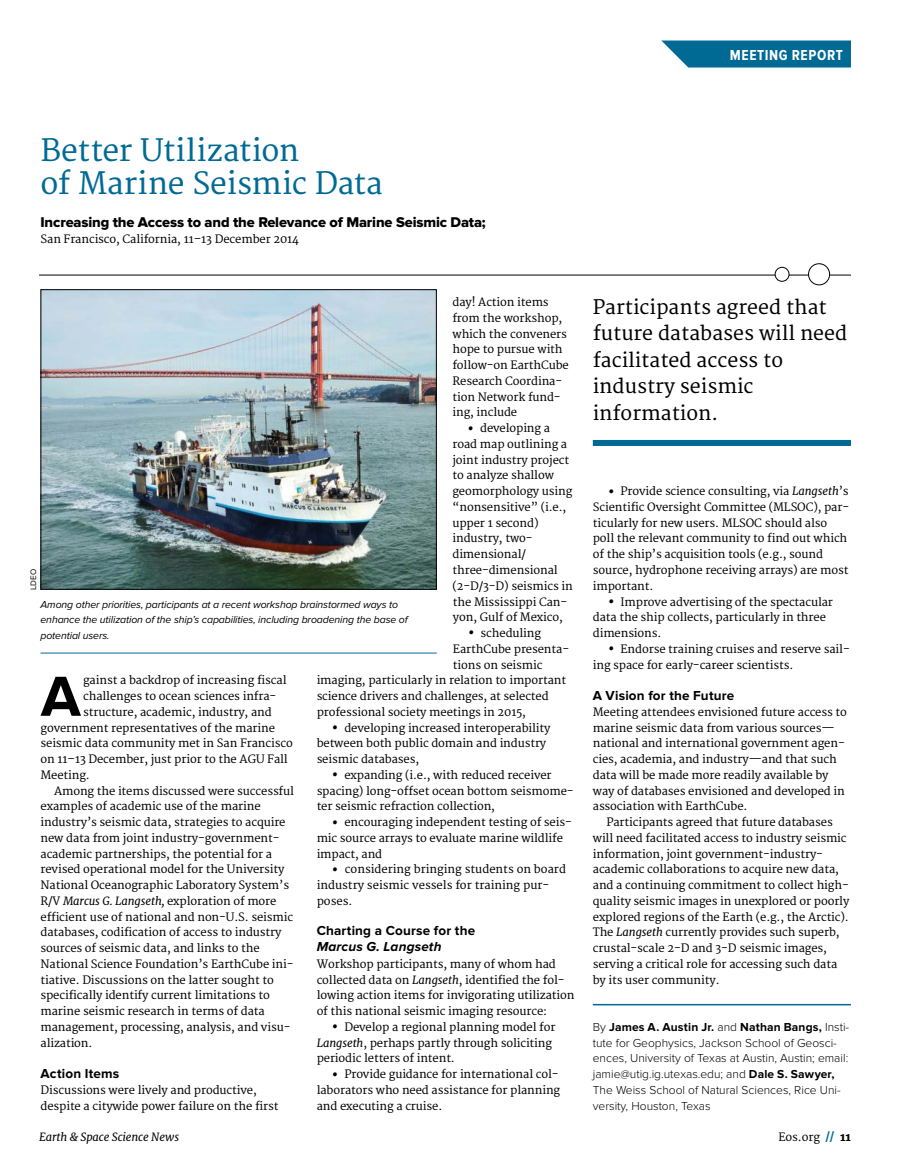
<style>
.page{position:relative;width:905px;height:1175px;background:#fff}
.page>*{position:absolute;margin:0;border:0;box-sizing:border-box;transform-origin:0 0}
.t1{font:700 58.5px "Proxima Nova";color:#000}
.t2{font:30px/33px "Merriweather";letter-spacing:-.005em;color:#006a94}
.t3{font:19.5px/26.4px "Merriweather";color:#000}
.t4{font:700 15px "Proxima Nova Cond";letter-spacing:.04em;color:#fff}
.t5{font:14.7px "Proxima Nova Extrabld";letter-spacing:-.01em;color:#000}
.t6{font:700 13.5px "Proxima Nova";letter-spacing:.015em;color:#000}
.t7{font:italic 700 13.5px "Proxima Nova";letter-spacing:.015em;color:#000}
.t8{font:300 12px/15.8px "Proxima Nova";color:#000}
.t9{font:11.25px/15.8px "Merriweather";letter-spacing:-.01em;color:#000}
.t10{font:italic 11.25px "Merriweather";letter-spacing:-.01em;color:#000}
.t11{font:italic 10.5px/15.8px "Proxima Nova";letter-spacing:-.01em;color:#000}
.t12{font:8.25px "Proxima Nova";color:#000}
.s1{font-weight:300;font-size:24px}
.s2{font-style:italic}
.s3{font-weight:700}
.s4{font-weight:800;color:#006a94}
.s5{font-weight:800}
</style>
<div class="page">
<svg style="left:661px;top:40px;width:189px;height:28px;background:#1a799f"></svg>
<hr style="left:39px;top:275px;width:812px;height:1px;background:#000">
<div style="left:808px;top:264px;width:21px;height:21px;background:#fff;border-radius:50%"></div>
<div style="left:808px;top:263px;width:22px;height:22px;border:1px solid #000;border-radius:50%"></div>
<div style="left:775px;top:267px;width:14px;height:14px;background:#fff;border-radius:50%"></div>
<div style="left:774px;top:267px;width:15px;height:15px;border:1px solid #000;border-radius:50%"></div>
<hr style="left:592px;top:1004px;width:258px;height:1px;background:#006a94">
<div style="left:593px;top:440px;width:257px;height:6px;background:#006a94"></div>
<img style="left:42px;top:291px;width:392px;height:296px">
<div style="left:40px;top:289px;width:396px;height:300px;border:1px solid #000"></div>
<hr style="left:40px;top:652px;width:396px;height:1px;background:#006a94">
<h3 class="t4" style="left:730px;top:47px;width:114px">MEETING REPORT</h3>
<h2 class="t2" style="left:40px;top:135px;width:344px">Better Utilization<br>of Marine Seismic Data</h2>
<h3 class="t5" style="left:40px;top:214px;width:447px">Increasing the Access to and the Relevance of Marine Seismic Data;</h3>
<p class="t9" style="left:40px;top:232px;width:260px">San Francisco, California, 11–13 December 2014</p>
<p class="t9" style="left:452px;top:295px;width:118px">day! Action items from the workshop, which the conveners hope to pursue with follow-on EarthCube<br>Research Coordina&shy;tion Network fund&shy;ing, include</p>
<p class="t9" style="left:452px;top:421px;width:122px;text-indent:13px"><span class="s1">•</span> developing a road map outlining a joint industry project to analyze shallow geomorphology using “nonsensitive” (i.e., upper 1 second) industry, two&shy;dimensional/ three-dimensional (2-D/3-D) seismics in the Mississippi Can&shy;yon, Gulf of Mexico,</p>
<p class="t9" style="left:466px;top:625px;width:76px"><span class="s1">•</span> scheduling</p>
<p class="t9" style="left:453px;top:641px;width:118px">EarthCube presenta-</p>
<p class="t9" style="left:453px;top:657px;width:91px">tions on seismic</p>
<p class="t9" style="left:316px;top:673px;width:251px">imaging, particularly in relation to important</p>
<p class="t9" style="left:316px;top:688px;width:233px">science drivers and challenges, at selected</p>
<p class="t9" style="left:316px;top:704px;width:211px">professional society meetings in 2015,</p>
<p class="t9" style="left:317px;top:720px;width:235px;text-indent:13px"><span class="s1">•</span> developing increased interoperability between both public domain and industry seismic databases,</p>
<p class="t9" style="left:317px;top:767px;width:258px;text-indent:13px"><span class="s1">•</span> expanding (i.e., with reduced receiver spacing) long-offset ocean bottom seismome&shy;ter seismic refraction collection,</p>
<p class="t9" style="left:317px;top:814px;width:257px;text-indent:13px"><span class="s1">•</span> encouraging independent testing of seis&shy;mic source arrays to evaluate marine wildlife impact, and</p>
<p class="t9" style="left:317px;top:862px;width:251px;text-indent:13px"><span class="s1">•</span> considering bringing students on board industry seismic vessels for training pur&shy;poses.</p>
<p class="t6" style="left:316px;top:922px;width:160px">Charting a Course for the</p>
<p class="t7" style="left:316px;top:938px;width:126px">Marcus G. Langseth</p>
<p class="t9" style="left:316px;top:956px;width:259px">Workshop participants, many of whom had collected data on <span class="s2">Langseth</span>, identified the fol&shy;lowing action items for invigorating utilization of this national seismic imaging resource:</p>
<p class="t9" style="left:317px;top:1019px;width:240px;text-indent:13px"><span class="s1">•</span> Develop a regional planning model for<br><span class="s2">Langseth</span>, perhaps partly through soliciting periodic letters of intent.</p>
<p class="t9" style="left:317px;top:1066px;width:245px;text-indent:13px"><span class="s1">•</span> Provide guidance for international col&shy;laborators who need assistance for planning and executing a cruise.</p>
<p class="t12" style="left:29px;top:590px;width:22px;rotate:-90deg">LDEO</p>
<p class="t11" style="left:40px;top:596px;width:369px">Among other priorities, participants at a recent workshop brainstormed ways to enhance the utilization of the ship’s capabilities, including broadening the base of potential users.</p>
<h1 class="t1" style="left:41px;top:662px;width:41px">A</h1>
<p class="t9" style="left:83px;top:673px;width:205px">gainst a backdrop of increasing fiscal</p>
<p class="t9" style="left:83px;top:688px;width:195px">challenges to ocean sciences infra-</p>
<p class="t9" style="left:83px;top:704px;width:190px">structure, academic, industry, and</p>
<p class="t9" style="left:40px;top:720px;width:236px">government representatives of the marine</p>
<p class="t9" style="left:40px;top:736px;width:254px">seismic data community met in San Francisco</p>
<p class="t9" style="left:40px;top:751px;width:249px">on 11–13 December, just prior to the AGU Fall</p>
<p class="t9" style="left:40px;top:767px;width:51px">Meeting.</p>
<p class="t9" style="left:54px;top:783px;width:241px">Among the items discussed were successful</p>
<p class="t9" style="left:40px;top:799px;width:222px">examples of academic use of the marine</p>
<p class="t9" style="left:40px;top:814px;width:246px">industry’s seismic data, strategies to acquire</p>
<p class="t9" style="left:40px;top:830px;width:240px">new data from joint industry-government-</p>
<p class="t9" style="left:40px;top:846px;width:233px">academic partnerships, the potential for a</p>
<p class="t9" style="left:40px;top:862px;width:245px">revised operational model for the University</p>
<p class="t9" style="left:40px;top:877px;width:250px">National Oceanographic Laboratory System’s</p>
<p class="t9" style="left:40px;top:893px;width:237px">R/V <span class="s2">Marcus G. Langseth,</span> exploration of more</p>
<p class="t9" style="left:40px;top:909px;width:254px">efficient use of national and non-U.S. seismic</p>
<p class="t9" style="left:40px;top:925px;width:242px">databases, codification of access to industry</p>
<p class="t9" style="left:40px;top:940px;width:221px">sources of seismic data, and links to the</p>
<p class="t9" style="left:40px;top:956px;width:254px">National Science Foundation’s EarthCube ini-</p>
<p class="t9" style="left:40px;top:972px;width:235px">tiative. Discussions on the latter sought to</p>
<p class="t9" style="left:40px;top:988px;width:231px">specifically identify current limitations to</p>
<p class="t9" style="left:40px;top:1003px;width:226px">marine seismic research in terms of data</p>
<p class="t9" style="left:40px;top:1019px;width:251px">management, processing, analysis, and visu-</p>
<p class="t9" style="left:40px;top:1035px;width:53px">alization.</p>
<p class="t6" style="left:40px;top:1065px;width:80px">Action Items</p>
<p class="t9" style="left:40px;top:1082px;width:239px">Discussions were lively and productive, despite a citywide power failure on the first</p>
<h3 class="t3" style="left:593px;top:295px;width:256px">Participants agreed that future databases will need facilitated access to industry seismic information.</h3>
<p class="t9" style="left:593px;top:484px;width:258px;text-indent:13px"><span class="s1">•</span> Provide science consulting, via <span class="s2">Langseth</span>’s Scientific Oversight Committee (MLSOC), par&shy;ticularly for new users. MLSOC should also poll the relevant community to find out which of the ship’s acquisition tools (e.g., sound source, hydrophone receiving arrays) are most important.</p>
<p class="t9" style="left:593px;top:594px;width:242px;text-indent:13px"><span class="s1">•</span> Improve advertising of the spectacular data the ship collects, particularly in three dimensions.</p>
<p class="t9" style="left:593px;top:641px;width:258px;text-indent:13px"><span class="s1">•</span> Endorse training cruises and reserve sail&shy;ing space for early-career scientists.</p>
<p class="t6" style="left:592px;top:687px;width:143px">A Vision for the Future</p>
<p class="t9" style="left:592px;top:704px;width:255px">Meeting attendees envisioned future access to marine seismic data from various sources— national and international government agen&shy;cies, academia, and industry—and that such data will be made more readily available by way of databases envisioned and developed in association with EarthCube.</p>
<p class="t9" style="left:592px;top:814px;width:258px;text-indent:14px">Participants agreed that future databases will need facilitated access to industry seismic information, joint government-industry&shy;academic collaborations to acquire new data, and a continuing commitment to collect high&shy;quality seismic images in unexplored or poorly explored regions of the Earth (e.g., the Arctic).<br>The <span class="s2">Langseth</span> currently provides such superb, crustal-scale 2-D and 3-D seismic images, serving a critical role for accessing such data by its user community.</p>
<p class="t8" style="left:592px;top:1019px;width:258px">By <span class="s3">James A. Austin Jr.</span> and <span class="s3">Nathan Bangs,</span> Insti&shy;tute for Geophysics, Jackson School of Geosci&shy;ences, University of Texas at Austin, Austin; email: jamie@utig.ig.utexas.edu; and <span class="s3">Dale S. Sawyer, </span>The Weiss School of Natural Sciences, Rice Uni&shy;versity, Houston, Texas</p>
<p class="t10" style="left:39px;top:1130px;width:142px">Earth &amp; Space Science News</p>
<p class="t9" style="left:778px;top:1129px;width:74px">Eos.org <span class="s4">//</span> <span class="s5">11</span></p>
</div>
